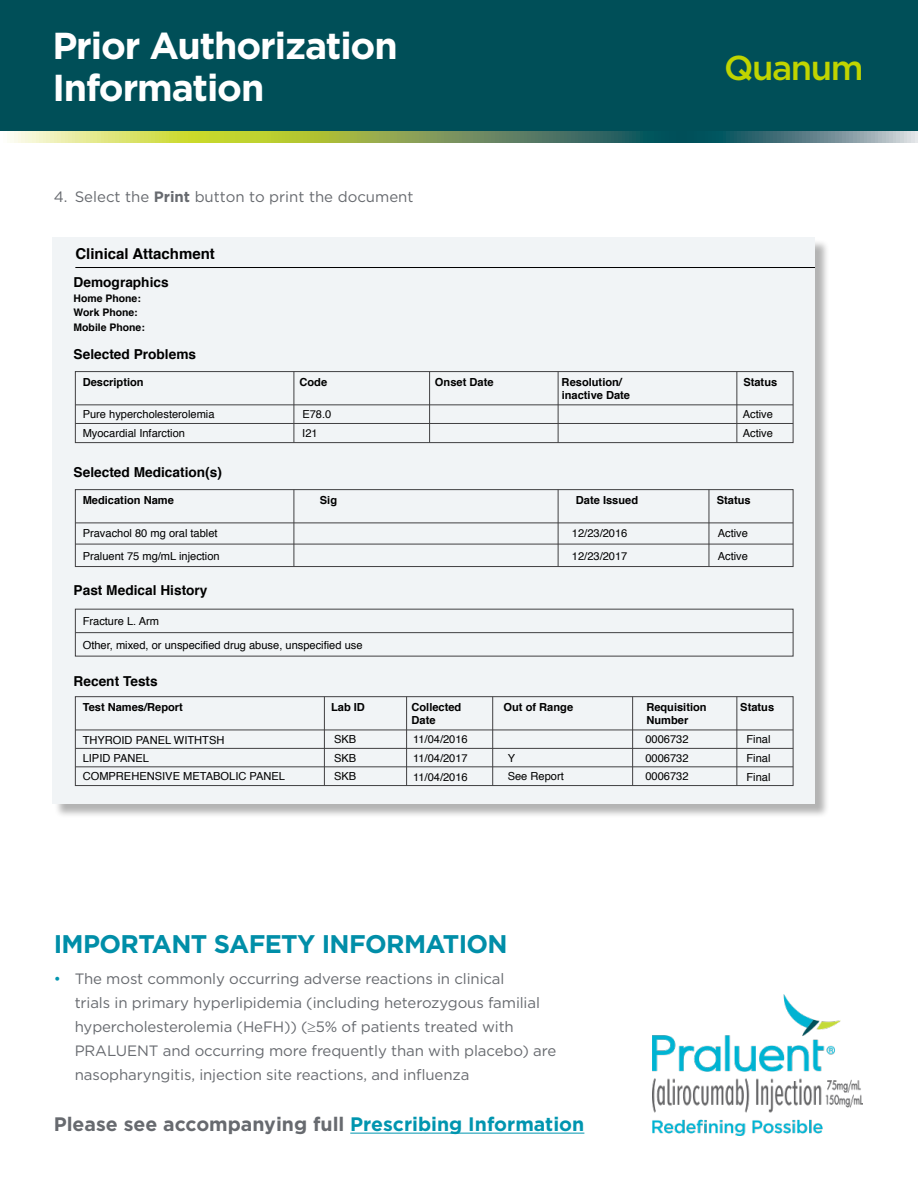
<style>
.page{position:relative;width:918px;height:1188px;background:#fff}
.page>*{position:absolute;margin:0;border:0;box-sizing:border-box;transform-origin:0 0}
.t1{font:700 37.5px/42px "Gotham";letter-spacing:-.03em;color:#fff}
.t2{font:500 34.5px "Gotham";letter-spacing:-.04em;color:#c0d400}
.t3{font:700 25.5px "Gotham";letter-spacing:-.025em;color:#008ea8}
.t4{font:700 19.5px "Gotham";color:#676a6f}
.t5{font:15px/24px "Gotham";letter-spacing:-.01em;color:#676a6f}
.t6{font:700 15px "Helvetica";color:#000}
.t7{font:700 13.65px "Helvetica";color:#000}
.t8{font:11.1px/18.3px "Helvetica";color:#000}
.t9{font:700 11.1px "Helvetica";color:#000}
.t10{font:700 10.5px/14.4px "Helvetica";color:#000}
.s1{font-weight:700}
.s2{color:#0095af}
</style>
<div class="page">
<div style="left:0;top:0;width:918px;height:135px;background:#004f58"></div>
<svg style="left:0;top:132px;width:918px;height:11px;background:#86a46c"></svg>
<img style="left:652px;top:995px;width:211px;height:141px">
<div style="left:54px;top:239px;width:776px;height:580px;background:#000;opacity:.3"></div>
<div style="left:52px;top:237px;width:763px;height:567px;background:#f1f4f6"></div>
<hr style="left:75px;top:267px;width:740px;height:1px;background:#000">
<div style="left:75px;top:371px;width:718px;height:72px;border:1px solid #414042"></div>
<hr style="left:75px;top:405px;width:718px;height:1px;background:#414042">
<hr style="left:75px;top:423px;width:718px;height:1px;background:#414042">
<hr style="left:294px;top:372px;width:1px;height:71px;background:#414042">
<hr style="left:429px;top:372px;width:1px;height:71px;background:#414042">
<hr style="left:558px;top:372px;width:1px;height:71px;background:#414042">
<hr style="left:737px;top:372px;width:1px;height:71px;background:#414042">
<div style="left:75px;top:696px;width:718px;height:90px;border:1px solid #414042"></div>
<hr style="left:75px;top:730px;width:718px;height:1px;background:#414042">
<hr style="left:75px;top:748px;width:718px;height:1px;background:#414042">
<hr style="left:75px;top:767px;width:718px;height:1px;background:#414042">
<hr style="left:324px;top:697px;width:1px;height:89px;background:#414042">
<hr style="left:492px;top:697px;width:1px;height:89px;background:#414042">
<hr style="left:406px;top:697px;width:1px;height:89px;background:#414042">
<hr style="left:737px;top:697px;width:1px;height:89px;background:#414042">
<hr style="left:632px;top:697px;width:1px;height:89px;background:#414042">
<div style="left:75px;top:489px;width:718px;height:78px;border:1px solid #414042"></div>
<hr style="left:75px;top:523px;width:718px;height:1px;background:#414042">
<hr style="left:75px;top:544px;width:718px;height:1px;background:#414042">
<hr style="left:75px;top:632px;width:718px;height:1px;background:#414042">
<hr style="left:294px;top:490px;width:1px;height:77px;background:#414042">
<hr style="left:558px;top:490px;width:1px;height:77px;background:#414042">
<hr style="left:709px;top:490px;width:1px;height:77px;background:#414042">
<hr style="left:350px;top:1133px;width:234px;height:1px;background:#0095af">
<h1 class="t1" style="left:52px;top:25px;width:347px">Prior Authorization<br>Information</h1>
<h3 class="t5" style="left:54px;top:185px;width:361px">4. Select the <span class="s1">Print</span> button to print the document</h3>
<h3 class="t6" style="left:75px;top:242px;width:141px">Clinical Attachment</h3>
<p class="t7" style="left:74px;top:272px;width:97px">Demographics</p>
<p class="t10" style="left:74px;top:291px;width:73px">Home Phone:<br>Work Phone:<br>Mobile Phone:</p>
<p class="t7" style="left:74px;top:343px;width:124px">Selected Problems</p>
<h2 class="t2" style="left:724px;top:45px;width:141px">Quanum</h2>
<p class="t9" style="left:83px;top:373px;width:63px">Description</p>
<p class="t9" style="left:300px;top:373px;width:29px">Code</p>
<p class="t9" style="left:435px;top:373px;width:60px">Onset Date</p>
<p class="t9" style="left:562px;top:373px;width:62px">Resolution/</p>
<p class="t9" style="left:743px;top:373px;width:35px">Status</p>
<p class="t9" style="left:562px;top:386px;width:70px">inactive Date</p>
<p class="t8" style="left:83px;top:406px;width:133px">Pure hypercholesterolemia</p>
<p class="t8" style="left:302px;top:406px;width:30px">E78.0</p>
<p class="t8" style="left:743px;top:406px;width:32px">Active</p>
<p class="t8" style="left:83px;top:424px;width:104px">Myocardial Infarction</p>
<p class="t8" style="left:302px;top:424px;width:17px">I21</p>
<p class="t8" style="left:743px;top:424px;width:32px">Active</p>
<p class="t7" style="left:74px;top:461px;width:150px">Selected Medication(s)</p>
<p class="t9" style="left:83px;top:491px;width:93px">Medication Name</p>
<p class="t9" style="left:320px;top:491px;width:19px">Sig</p>
<p class="t9" style="left:576px;top:491px;width:64px">Date Issued</p>
<p class="t9" style="left:717px;top:491px;width:35px">Status</p>
<p class="t8" style="left:83px;top:524px;width:136px">Pravachol 80 mg oral tablet</p>
<p class="t8" style="left:572px;top:522px;width:57px;line-height:22.5px">12/23/2016<br>12/23/2017</p>
<p class="t8" style="left:718px;top:522px;width:32px;line-height:22.5px">Active<br>Active</p>
<p class="t8" style="left:83px;top:547px;width:139px">Praluent 75 mg/mL injection</p>
<p class="t7" style="left:74px;top:580px;width:135px">Past Medical History</p>
<p class="t8" style="left:83px;top:610px;width:281px;line-height:23.5px">Fracture L. Arm<br>Other, mixed, or unspecified drug abuse, unspecified use</p>
<p class="t7" style="left:74px;top:670px;width:86px">Recent Tests</p>
<p class="t9" style="left:83px;top:698px;width:102px">Test Names/Report</p>
<p class="t9" style="left:331px;top:698px;width:35px">Lab ID</p>
<p class="t9" style="left:412px;top:698px;width:51px">Collected</p>
<p class="t9" style="left:504px;top:698px;width:71px">Out of Range</p>
<p class="t9" style="left:646px;top:698px;width:62px">Requisition</p>
<p class="t9" style="left:740px;top:698px;width:35px">Status</p>
<p class="t9" style="left:412px;top:711px;width:26px">Date</p>
<p class="t9" style="left:646px;top:711px;width:43px">Number</p>
<p class="t8" style="left:83px;top:731px;width:204px">THYROID PANEL WITHTSH<br>LIPID PANEL<br>COMPREHENSIVE METABOLIC PANEL</p>
<p class="t8" style="left:334px;top:730px;width:24px">SKB</p>
<p class="t8" style="left:413px;top:730px;width:56px;line-height:18.9px">11/04/2016<br>11/04/2017</p>
<p class="t8" style="left:645px;top:730px;width:45px">0006732</p>
<p class="t8" style="left:746px;top:729px;width:26px;line-height:19.4px;text-align:justify">Final Final Final</p>
<p class="t8" style="left:334px;top:749px;width:24px">SKB<br>SKB</p>
<p class="t8" style="left:645px;top:749px;width:45px">0006732</p>
<p class="t8" style="left:508px;top:749px;width:58px">Y<br>See Report</p>
<p class="t8" style="left:413px;top:768px;width:56px">11/04/2016</p>
<p class="t8" style="left:645px;top:768px;width:45px">0006732</p>
<h3 class="t3" style="left:54px;top:928px;width:456px">IMPORTANT SAFETY INFORMATION</h3>
<p class="t5" style="left:75px;top:967px;width:483px;text-indent:-21px"><span class="s2">•</span> The most commonly occurring adverse reactions in clinical<br>trials in primary hyperlipidemia (including heterozygous familial hypercholesterolemia (HeFH)) (≥5% of patients treated with PRALUENT and occurring more frequently than with placebo) are nasopharyngitis, injection site reactions, and influenza</p>
<h3 class="t4" style="left:54px;top:1111px;width:532px">Please see accompanying full <span class="s2">Prescribing Information</span></h3>
</div>
